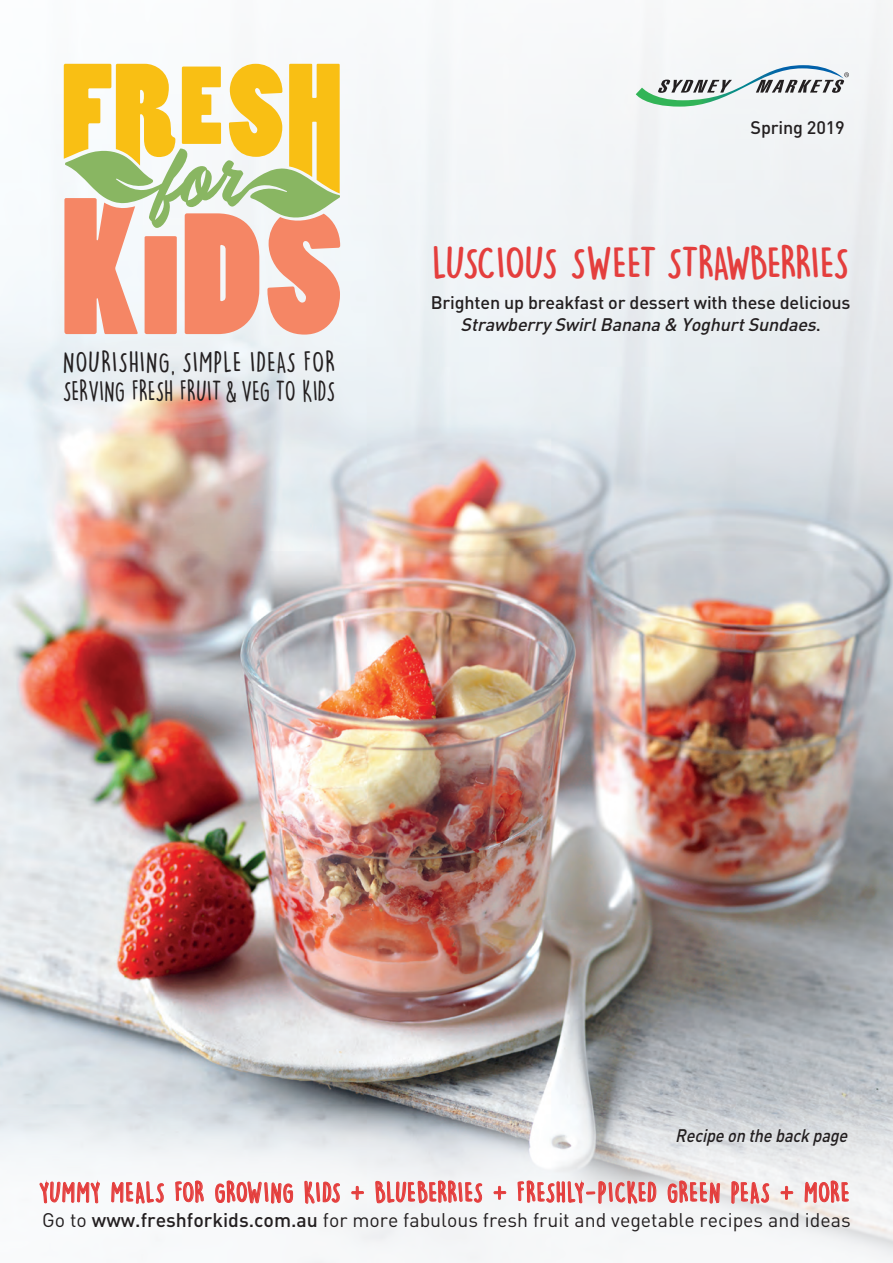
<style>
.page{position:relative;width:893px;height:1263px;background:#fff}
.page>*{position:absolute;margin:0;border:0;box-sizing:border-box;transform-origin:0 0}
.t1{font:800 42px "Lemon Yellow Sun";letter-spacing:-.05em;color:#e43e3d;scale:1.06 1}
.t2{font:700 27px/28.5px "Lemon Yellow Sun";letter-spacing:-.01em;color:#231f20}
.t3{font:800 26.25px "Lemon Yellow Sun";letter-spacing:.005em;color:#e43e3d}
.t4{font:19.5px "DIN";color:#231f20}
.t5{font:500 18px/22.5px "DIN";letter-spacing:-.01em;color:#231f20;text-align:center}
.t6{font:italic 500 18px "DIN";color:#231f20;scale:.9 1}
.s1{font-style:italic}
.s2{font-weight:500}
</style>
<div class="page">
<img style="left:0;top:0;width:893px;height:1091px">
<svg style="left:0;top:1091px;width:893px;height:172px;fill:#f1f2f4"></svg>
<svg style="left:40px;top:1181px;width:60px;height:43px"></svg>
<svg style="left:111px;top:1181px;width:53px;height:43px"></svg>
<svg style="left:175px;top:1180px;width:29px;height:23px"></svg>
<svg style="left:215px;top:1176px;width:78px;height:27px"></svg>
<svg style="left:305px;top:1181px;width:35px;height:22px"></svg>
<svg style="left:351px;top:1186px;width:13px;height:14px"></svg>
<svg style="left:375px;top:1170px;width:107px;height:48px"></svg>
<svg style="left:494px;top:1186px;width:12px;height:14px"></svg>
<svg style="left:518px;top:1140px;width:138px;height:78px"></svg>
<svg style="left:668px;top:1176px;width:52px;height:27px"></svg>
<svg style="left:732px;top:1181px;width:37px;height:23px"></svg>
<svg style="left:781px;top:1186px;width:12px;height:14px"></svg>
<svg style="left:805px;top:1180px;width:44px;height:44px"></svg>
<svg style="left:64px;top:64px;width:276px;height:271px"></svg>
<svg style="left:636px;top:65px;width:213px;height:42px"></svg>
<p class="t5" style="left:750px;top:116px;width:96px">Spring 2019</p>
<h2 class="t2" style="left:63px;top:347px;width:274px">NOURISHING, SIMPLE IDEAS FOR<br>SERVING FRESH FRUIT &amp; VEG TO KIDS</h2>
<h1 class="t1" style="left:432px;top:235px;width:396px">LUSCIOUS SWEET STRAWBERRIES</h1>
<p class="t5" style="left:431px;top:291px;width:421px">Brighten up breakfast or dessert with these delicious<br><span class="s1">StrawberrySwirlBanana &amp; YoghurtSundaes</span>.</p>
<p class="t6" style="left:675px;top:1124px;width:198px">Recipeon thebackpage</p>
<h3 class="t3" style="left:39px;top:1175px;width:812px">YUMMY MEALS FOR GROWING KIDS + BLUEBERRIES + FRESHLY-PICKED GREEN PEAS + MORE</h3>
<p class="t4" style="left:42px;top:1208px;width:810px">Go to <span class="s2">www.freshforkids.com.au</span> for more fabulous fresh fruit and vegetable recipes and ideas</p>
</div>
